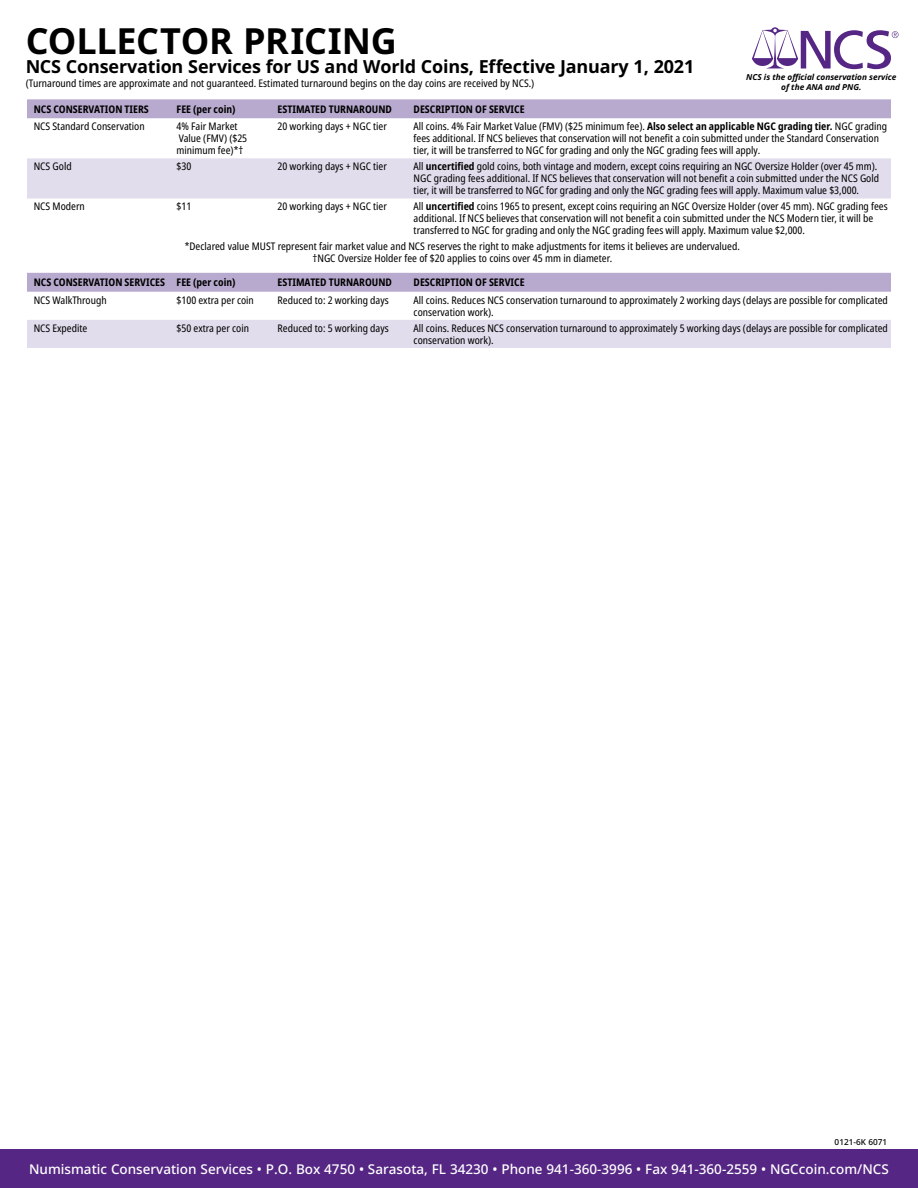
<style>
.page{position:relative;width:918px;height:1188px;background:#fff}
.page>*{position:absolute;margin:0;border:0;box-sizing:border-box;transform-origin:0 0}
.t1{font:700 36px "Noto Sans";letter-spacing:-.005em;color:#000}
.t2{font:700 18px "Noto Sans";letter-spacing:-.01em;color:#000}
.t3{font:500 13.5px "Noto Sans";color:#fff}
.t4{font:condensed 10.5px/12px "Noto Sans";color:#000}
.t5{font:700 condensed 10.5px "Noto Sans";color:#000}
.t6{font:italic 700 8.25px/9.9px "Noto Sans";color:#000;text-align:center}
.t7{font:500 8.25px "Noto Sans";color:#000}
.s1{font-weight:700}
</style>
<div class="page">
<div style="left:0;top:1149px;width:918px;height:39px;background:#552684"></div>
<div style="left:27px;top:99px;width:864px;height:19px;background:#b8aace"></div>
<div style="left:27px;top:158px;width:864px;height:41px;background:#e2ddec"></div>
<div style="left:27px;top:273px;width:864px;height:19px;background:#b8aace"></div>
<div style="left:27px;top:320px;width:864px;height:28px;background:#e2ddec"></div>
<svg style="left:752px;top:27px;width:147px;height:42px"></svg>
<h1 class="t1" style="left:26px;top:15px;width:373px">COLLECTOR PRICING</h1>
<h2 class="t2" style="left:26px;top:54px;width:670px">NCS Conservation Services for US and World Coins, Effective January 1, 2021</h2>
<p class="t4" style="left:26px;top:77px;width:510px">(Turnaround times are approximate and not guaranteed. Estimated turnaround begins on the day coins are received by NCS.)</p>
<p class="t5" style="left:34px;top:101px;width:117px">NCS CONSERVATION TIERS</p>
<p class="t5" style="left:177px;top:101px;width:61px">FEE (per coin)</p>
<p class="t5" style="left:278px;top:101px;width:116px">ESTIMATED TURNAROUND</p>
<p class="t5" style="left:414px;top:101px;width:112px">DESCRIPTION OF SERVICE</p>
<p class="t4" style="left:34px;top:121px;width:112px">NCS Standard Conservation</p>
<p class="t4" style="left:177px;top:121px;width:72px">4% Fair Market<br>Value (FMV) ($25 minimum fee)*†</p>
<p class="t4" style="left:278px;top:121px;width:111px">20 working days + NGC tier</p>
<p class="t4" style="left:414px;top:121px;width:475px">All coins. 4% Fair Market Value (FMV) ($25 minimum fee). <span class="s1">Also select an applicable NGC grading tier.</span> NGC grading fees additional. If NCS believes that conservation will not benefit a coin submitted under the Standard Conservation tier, it will be transferred to NGC for grading and only the NGC grading fees will apply.</p>
<p class="t4" style="left:34px;top:161px;width:39px">NCS Gold</p>
<p class="t4" style="left:177px;top:161px;width:16px">$30</p>
<p class="t4" style="left:278px;top:161px;width:111px">20 working days + NGC tier</p>
<p class="t4" style="left:414px;top:161px;width:467px">All <span class="s1">uncertified</span> gold coins, both vintage and modern, except coins requiring an NGC Oversize Holder (over 45 mm).<br>NGC grading fees additional. If NCS believes that conservation will not benefit a coin submitted under the NCS Gold tier, it will be transferred to NGC for grading and only the NGC grading fees will apply. Maximum value $3,000.</p>
<p class="t4" style="left:34px;top:201px;width:53px">NCS Modern</p>
<p class="t4" style="left:177px;top:201px;width:16px">$11</p>
<p class="t4" style="left:278px;top:201px;width:111px">20 working days + NGC tier</p>
<p class="t4" style="left:414px;top:201px;width:476px">All <span class="s1">uncertified</span> coins 1965 to present, except coins requiring an NGC Oversize Holder (over 45 mm). NGC grading fees additional. If NCS believes that conservation will not benefit a coin submitted under the NCS Modern tier, it will be transferred to NGC for grading and only the NGC grading fees will apply. Maximum value $2,000.</p>
<p class="t4" style="left:185px;top:241px;width:557px;text-align:center">*Declared value MUST represent fair market value and NCS reserves the right to make adjustments for items it believes are undervalued. †NGC Oversize Holder fee of $20 applies to coins over 45 mm in diameter.</p>
<p class="t5" style="left:34px;top:275px;width:203px">NCS CONSERVATION SERVICES FEE (per coin)</p>
<p class="t5" style="left:278px;top:275px;width:116px">ESTIMATED TURNAROUND</p>
<p class="t5" style="left:414px;top:275px;width:112px">DESCRIPTION OF SERVICE</p>
<p class="t4" style="left:34px;top:294px;width:75px">NCS WalkThrough</p>
<p class="t4" style="left:177px;top:294px;width:79px">$100 extra per coin</p>
<p class="t4" style="left:278px;top:294px;width:113px">Reduced to: 2 working days</p>
<p class="t4" style="left:414px;top:294px;width:476px">All coins. Reduces NCS conservation turnaround to approximately 2 working days (delays are possible for complicated conservation work).</p>
<p class="t4" style="left:34px;top:322px;width:55px">NCS Expedite</p>
<p class="t4" style="left:177px;top:322px;width:74px">$50 extra per coin</p>
<p class="t4" style="left:278px;top:322px;width:113px">Reduced to: 5 working days</p>
<p class="t4" style="left:414px;top:322px;width:476px">All coins. Reduces NCS conservation turnaround to approximately 5 working days (delays are possible for complicated conservation work).</p>
<p class="t6" style="left:746px;top:73px;width:152px">NCS is the official conservation service of the ANA and PNG.</p>
<p class="t7" style="left:835px;top:1137px;width:54px">0121-6K 6071</p>
<p class="t3" style="left:29px;top:1160px;width:861px">Numismatic Conservation Services • P.O. Box 4750 • Sarasota, FL 34230 • Phone 941-360-3996 • Fax 941-360-2559 • NGCcoin.com/NCS</p>
</div>
